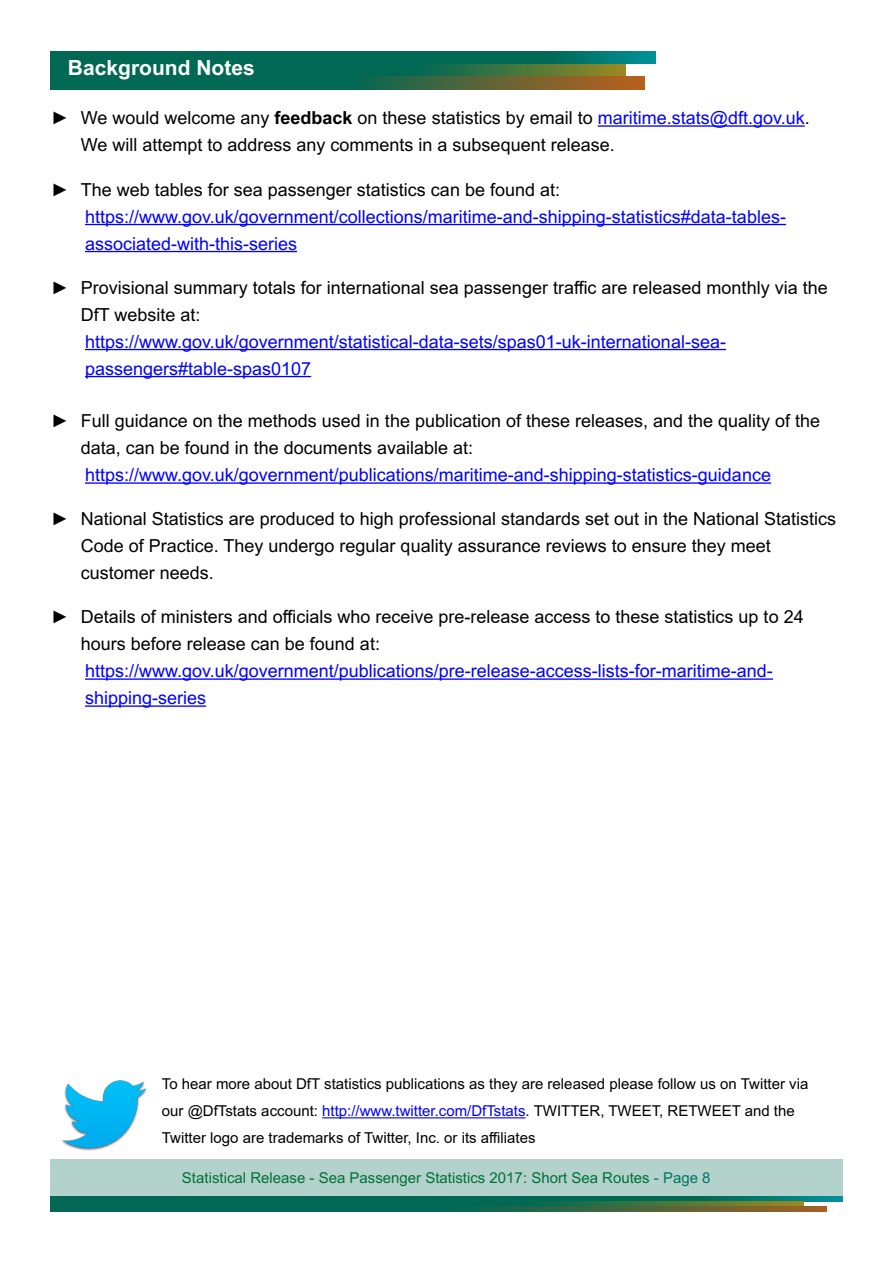
<style>
.page{position:relative;width:893px;height:1263px;background:#fff}
.page>*{position:absolute;margin:0;border:0;box-sizing:border-box;transform-origin:0 0}
.t1{font:700 21px "Arial";color:#fff}
.t2{font:18px/27px "Arial";color:#000}
.t3{font:18px/27px "Arial";color:#00f}
.t4{font:18px/27px "Arial MT2";color:#000}
.t5{font:15px/27px "Arial";color:#000}
.t6{font:15px "Arial";color:#00703c}
.s1{font-family:"Arial MT2"}
.s2{font-weight:700}
.s3{color:#00f}
.s4{font-family:"Arial"}
.s5{color:#007662}
</style>
<div class="page">
<div style="left:50px;top:1160px;width:792px;height:36px;background:#b3d2cb"></div>
<svg style="left:50px;top:1196px;width:792px;height:5px;background:#006b59"></svg>
<svg style="left:50px;top:1201px;width:753px;height:5px;background:#1b6d4a"></svg>
<svg style="left:50px;top:1206px;width:777px;height:6px;background:#256647"></svg>
<svg style="left:51px;top:64px;width:575px;height:13px;background:#1c6d49"></svg>
<svg style="left:51px;top:51px;width:605px;height:13px;background:#006b59"></svg>
<svg style="left:51px;top:77px;width:593px;height:12px;background:#306544"></svg>
<hr style="left:598px;top:125px;width:207px;height:2px;background:#00f">
<hr style="left:85px;top:224px;width:701px;height:1px;background:#00f">
<hr style="left:85px;top:251px;width:212px;height:1px;background:#00f">
<hr style="left:85px;top:349px;width:641px;height:1px;background:#00f">
<hr style="left:85px;top:376px;width:226px;height:1px;background:#00f">
<hr style="left:85px;top:482px;width:686px;height:2px;background:#00f">
<hr style="left:85px;top:678px;width:688px;height:2px;background:#00f">
<hr style="left:85px;top:705px;width:121px;height:2px;background:#00f">
<img style="left:62px;top:1080px;width:85px;height:71px">
<hr style="left:322px;top:1117px;width:204px;height:1px;background:#00f">
<p class="t1" style="left:68px;top:53px;width:188px">Background Notes</p>
<p class="t2" style="left:81px;top:104px;width:730px;text-indent:-30px"><span class="s1">►</span> We would welcome any <span class="s2">feedback</span> on these statistics by email to <span class="s3">maritime.stats@dft.gov.uk</span>.<br>We will attempt to address any comments in a subsequent release.</p>
<p class="t2" style="left:51px;top:176px;width:511px"><span class="s1">►</span> The web tables for sea passenger statistics can be found at:</p>
<p class="t3" style="left:85px;top:203px;width:702px">https://www.gov.uk/government/collections/maritime-and-shipping-statistics#data-tables&shy;associated-with-this-series</p>
<p class="t4" style="left:81px;top:274px;width:748px;text-indent:-30px">► Provisional summary totals for international sea passenger traffic are released monthly via the<br><span class="s4">DfT website at:</span></p>
<p class="t3" style="left:85px;top:328px;width:642px">https://www.gov.uk/government/statistical-data-sets/spas01-uk-international-sea&shy;passengers#table-spas0107</p>
<p class="t2" style="left:81px;top:407px;width:741px;text-indent:-30px"><span class="s1">►</span> Full guidance on the methods used in the publication of these releases, and the quality of the data, can be found in the documents available at:</p>
<p class="t3" style="left:85px;top:461px;width:687px">https://www.gov.uk/government/publications/maritime-and-shipping-statistics-guidance</p>
<p class="t2" style="left:81px;top:505px;width:757px;text-indent:-30px"><span class="s1">►</span> National Statistics are produced to high professional standards set out in the National Statistics<br>Code of Practice. They undergo regular quality assurance reviews to ensure they meet customer needs.</p>
<p class="t4" style="left:81px;top:603px;width:724px;text-indent:-30px">► Details of ministers and officials who receive pre-release access to these statistics up to 24 <span class="s4">hours before release can be found at:</span></p>
<p class="t3" style="left:85px;top:657px;width:689px">https://www.gov.uk/government/publications/pre-release-access-lists-for-maritime-and&shy;shipping-series</p>
<p class="t5" style="left:162px;top:1070px;width:648px">To hear more about DfT statistics publications as they are released please follow us on Twitter via our @DfTstats account: <span class="s3">http://www.twitter.com/DfTstats</span>. TWITTER, TWEET, RETWEET and the<br><span class="s1">Twitter logo are trademarks of Twitter, Inc. or its affiliates</span></p>
<p class="t6" style="left:182px;top:1168px;width:530px">Statistical Release - Sea Passenger Statistics 2017: Short Sea Routes <span class="s5">- Page 8</span></p>
</div>
